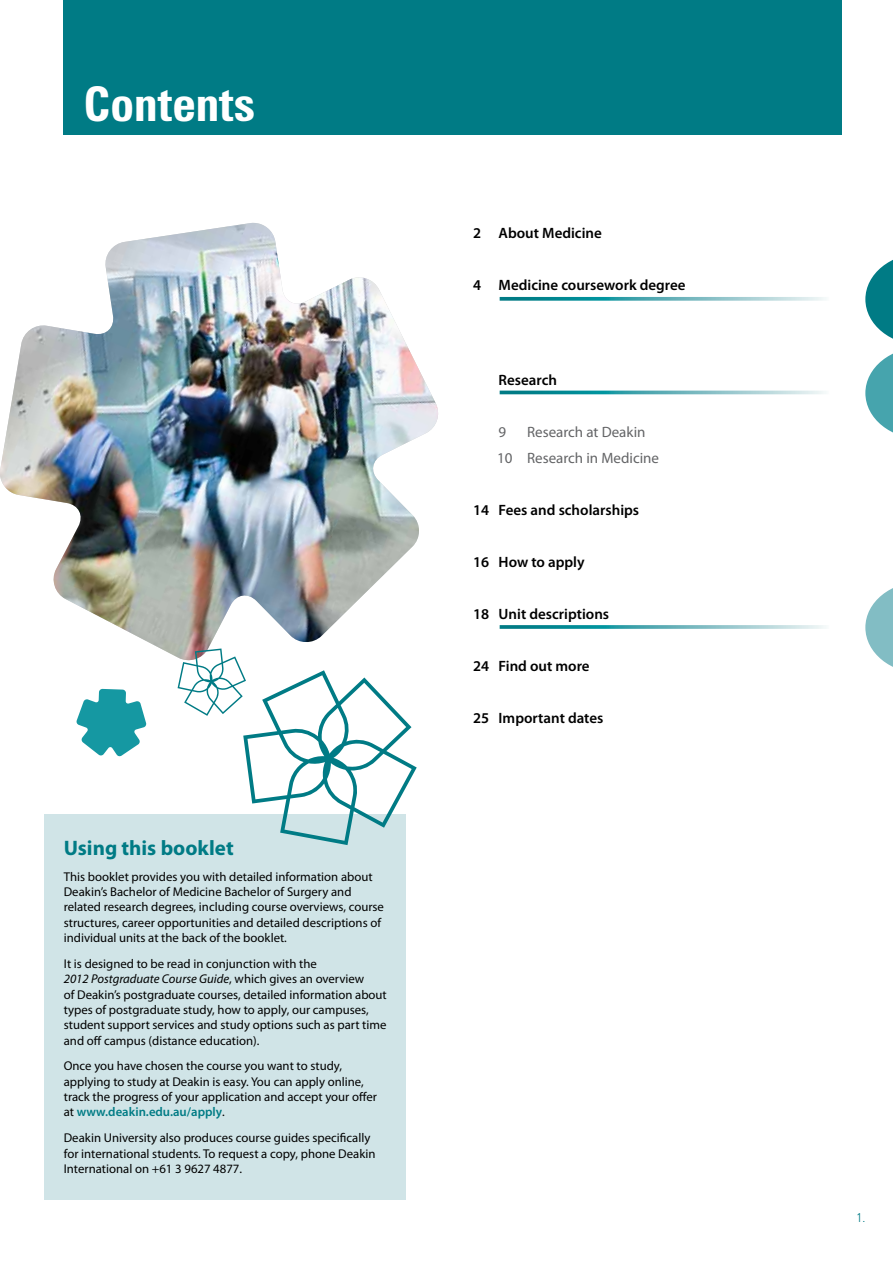
<style>
.page{position:relative;width:893px;height:1263px;background:#fff}
.page>*{position:absolute;margin:0;border:0;box-sizing:border-box;transform-origin:0 0}
.t1{font:48px "Zurich Bold Condensed BT";color:#fff}
.t2{font:700 21px "Myriad Pro";color:#007b85}
.t3{font:600 15px "Myriad Pro";color:#000}
.t4{font:15px/26.5px "Myriad Pro";color:#636466}
.t5{font:12.75px/15.3px "Myriad Pro";color:#000}
.t6{font:12.75px "Zurich Light Condensed BT";color:#007b85}
.s1{font-style:italic}
.s2{font-weight:600;color:#007b85}
</style>
<div class="page">
<div style="left:64px;top:0;width:778px;height:134px;background:#007b85"></div>
<div style="left:45px;top:814px;width:361px;height:386px;background:#d0e4e7"></div>
<img style="left:0;top:223px;width:438px;height:435px">
<svg style="left:178px;top:648px;width:239px;height:197px"></svg>
<svg style="left:76px;top:689px;width:71px;height:68px"></svg>
<svg style="left:500px;top:297px;width:326px;height:4px"></svg>
<svg style="left:500px;top:625px;width:326px;height:4px"></svg>
<svg style="left:865px;top:588px;width:28px;height:79px"></svg>
<svg style="left:865px;top:260px;width:28px;height:173px"></svg>
<h1 class="t1" style="left:84px;top:75px;width:173px">Contents</h1>
<h2 class="t2" style="left:64px;top:834px;width:171px">Using this booklet</h2>
<p class="t5" style="left:64px;top:869px;width:322px">This booklet provides you with detailed information about Deakin’s Bachelor of Medicine Bachelor of Surgery and related research degrees, including course overviews, course structures, career opportunities and detailed descriptions of individual units at the back of the booklet.</p>
<p class="t5" style="left:64px;top:956px;width:325px">It is designed to be read in conjunction with the<br><span class="s1">2012 Postgraduate Course Guide</span>, which gives an overview<br>of Deakin’s postgraduate courses, detailed information about types of postgraduate study, how to apply, our campuses, student support services and study options such as part time and off campus (distance education).</p>
<p class="t5" style="left:64px;top:1058px;width:315px">Once you have chosen the course you want to study, applying to study at Deakin is easy. You can apply online, track the progress of your application and accept your offer at <span class="s2">www.deakin.edu.au/apply</span>.</p>
<p class="t5" style="left:64px;top:1130px;width:313px">Deakin University also produces course guides specifically for international students. To request a copy, phone Deakin<br>International on +61 3 9627 4877.</p>
<p class="t3" style="left:473px;top:223px;width:130px">2 About Medicine</p>
<p class="t3" style="left:473px;top:275px;width:214px">4 Medicine coursework degree</p>
<p class="t3" style="left:499px;top:370px;width:60px">Research</p>
<p class="t4" style="left:497px;top:418px;width:164px;text-indent:30px">Research at Deakin<br>10 Research in Medicine</p>
<p class="t4" style="left:499px;top:418px;width:9px">9</p>
<p class="t3" style="left:473px;top:501px;width:168px">14 Fees and scholarships</p>
<p class="t3" style="left:473px;top:553px;width:113px">16 How to apply</p>
<p class="t3" style="left:473px;top:605px;width:138px">18 Unit descriptions</p>
<p class="t3" style="left:473px;top:657px;width:118px">24 Find out more</p>
<p class="t3" style="left:473px;top:709px;width:132px">25 Important dates</p>
<p class="t6" style="left:857px;top:1209px;width:10px">1.</p>
</div>
